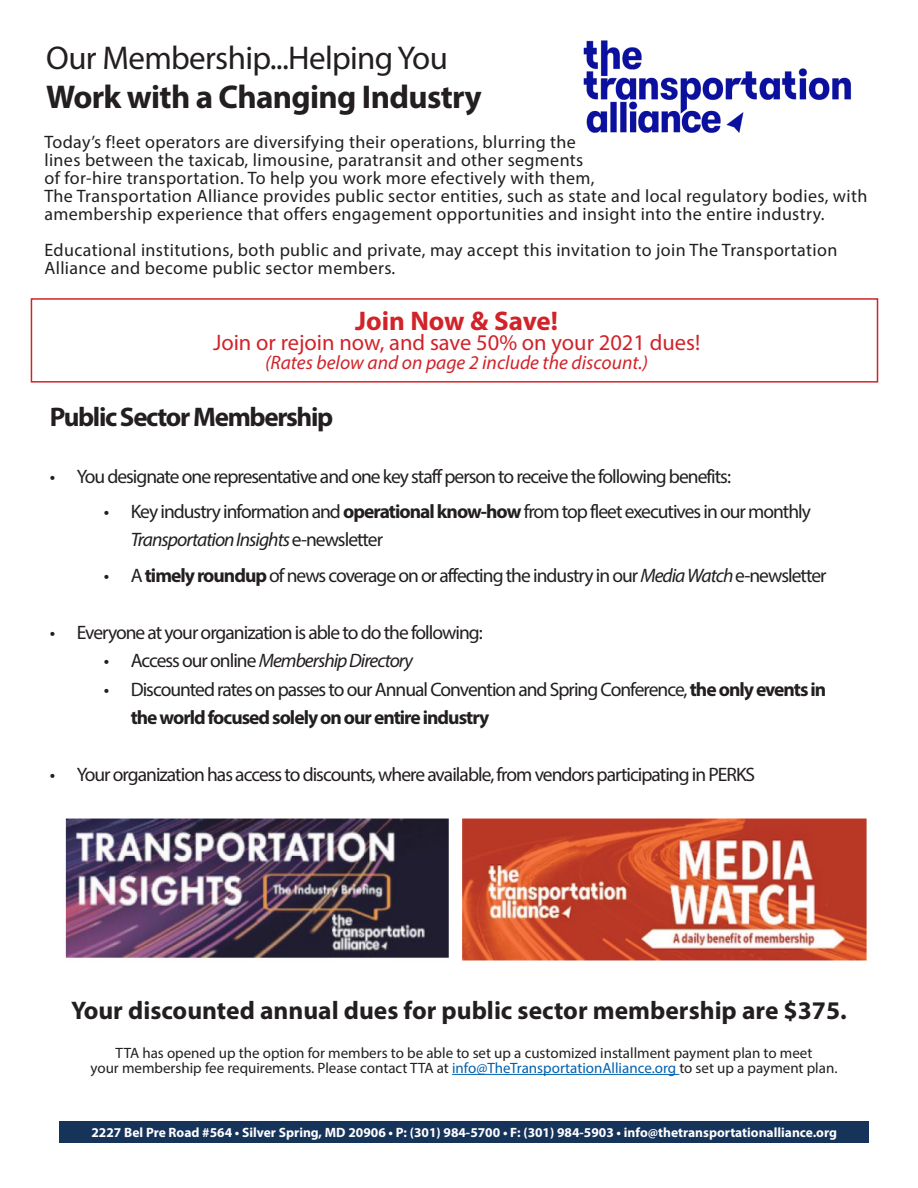
<style>
.page{position:relative;width:918px;height:1188px;background:#fff}
.page>*{position:absolute;margin:0;border:0;box-sizing:border-box;transform-origin:0 0}
.t1{font:33px "Myriad Pro";letter-spacing:-.02em;color:#231f20}
.t2{font:700 33px "Myriad Pro";letter-spacing:-.02em;color:#231f20}
.t3{font:700 27px "Myriad Pro";letter-spacing:-.05em;color:#231f20}
.t4{font:700 27px "Myriad Pro";color:#d1232a}
.t5{font:700 25.5px "Myriad Pro";color:#231f20}
.t6{font:22.5px "Myriad Pro";color:#d1232a}
.t7{font:19.5px/28.5px "Myriad Pro";letter-spacing:-.05em;color:#231f20}
.t8{font:italic 19.5px "Myriad Pro";color:#d1232a}
.t9{font:italic 19.5px "Myriad Pro";letter-spacing:-.05em;color:#231f20}
.t10{font:18px/18px "Myriad Pro";letter-spacing:.02em;color:#231f20}
.t11{font:15px "Myriad Pro";color:#231f20}
.t12{font:700 13.5px "Myriad Pro";color:#fff}
.s1{font-weight:700}
.s2{font-style:italic}
.s3{font-style:normal}
.s4{color:#0161b0}
</style>
<div class="page">
<hr style="left:452px;top:1074px;width:227px;height:1px;background:#0161b0">
<img style="left:583px;top:40px;width:268px;height:93px">
<div style="left:31px;top:298px;width:847px;height:85px;border:2px solid #d1232a"></div>
<img style="left:65px;top:818px;width:802px;height:143px">
<div style="left:59px;top:1121px;width:810px;height:21px;background:#16335a"></div>
<p class="t1" style="left:46px;top:37px;width:403px">Our Membership...Helping You</p>
<p class="t2" style="left:46px;top:76px;width:437px">Work with a Changing Industry</p>
<p class="t10" style="left:44px;top:133px;width:533px">Today’s f!eet operators are diversifying their operations, blurring the</p>
<p class="t10" style="left:44px;top:151px;width:540px">lines between the taxicab, limousine, paratransit and other segments</p>
<p class="t10" style="left:44px;top:169px;width:552px">of for-hire transportation. To help you work more efectively with them,</p>
<p class="t10" style="left:44px;top:187px;width:824px">The Transportation Alliance provides public sector entities, such as state and local regulatory bodies, with amembership experience that offers engagement opportunities and insight into the entire industry.</p>
<p class="t10" style="left:44px;top:241px;width:794px">Educational institutions, both public and private, may accept this invitation to join The Transportation<br>Alliance and become public sector members.</p>
<p class="t4" style="left:355px;top:304px;width:205px">Join Now &amp; Save!</p>
<p class="t6" style="left:213px;top:329px;width:489px">Join or rejoin now, and save 50% on your 2021 dues!</p>
<p class="t8" style="left:265px;top:351px;width:385px">(Rates below and on page 2 include the discount.)</p>
<p class="t3" style="left:50px;top:399px;width:285px">Public Sector Membership</p>
<p class="t7" style="left:50px;top:461px;width:683px">• You designate one representative and one key staff person to receive the following benefits:</p>
<p class="t7" style="left:131px;top:497px;width:682px;text-indent:-27px">• Key industry information and <span class="s1">operational know-how</span> from top fleet executives in our monthly<br><span class="s2">Transportation Insights</span> e-newsletter</p>
<p class="t7" style="left:104px;top:560px;width:724px">• A <span class="s1">timely roundup</span> of news coverage on or affecting the industry in our <span class="s2">Media Watch</span> e-newsletter</p>
<p class="t7" style="left:50px;top:617px;width:435px">• Everyone at your organization is able to do the following:</p>
<p class="t9" style="left:104px;top:648px;width:311px"><span class="s3">• Access our online</span> Membership Directory</p>
<p class="t7" style="left:131px;top:674px;width:697px;text-indent:-27px">• Discounted rates on passes to our Annual Convention and Spring Conference, <span class="s1">the only events in the world focused solely on our entire industry</span></p>
<p class="t7" style="left:50px;top:760px;width:707px">• Your organization has access to discounts, where available, from vendors participating in PERKS</p>
<p class="t5" style="left:71px;top:993px;width:777px">Your discounted annual dues for public sector membership are $375.</p>
<p class="t11" style="left:116px;top:1044px;width:698px">TTA has opened up the option for members to be able to set up a customized installment payment plan to meet</p>
<p class="t11" style="left:91px;top:1059px;width:748px">your membership fee requirements. Please contact TTA at <span class="s4">info@TheTransportationAlliance.org</span> to set up a payment plan.</p>
<p class="t12" style="left:92px;top:1124px;width:747px">2227 Bel Pre Road #564 • Silver Spring, MD 20906 • P: (301) 984-5700 • F: (301) 984-5903 • info@thetransportationalliance.org</p>
</div>
